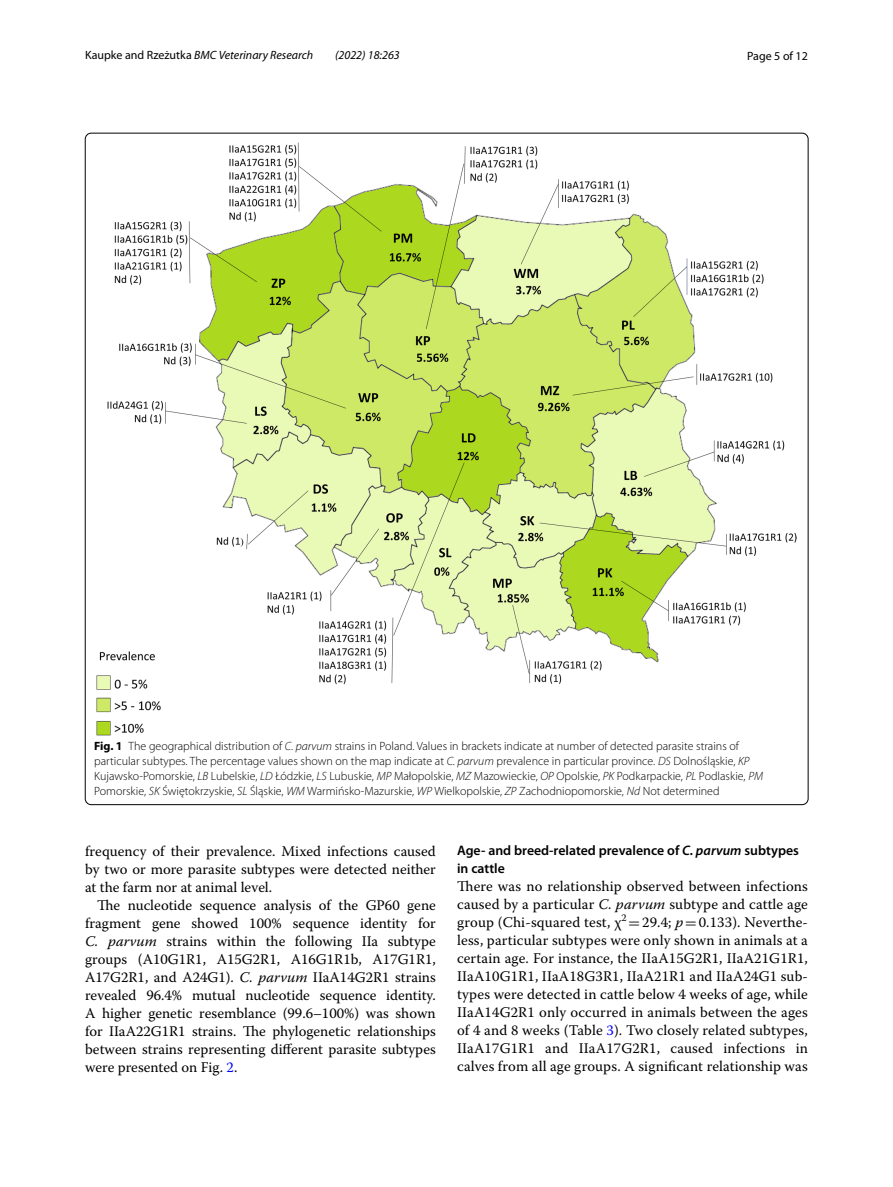
<style>
.page{position:relative;width:893px;height:1187px;background:#fff}
.page>*{position:absolute;margin:0;border:0;box-sizing:border-box;transform-origin:0 0}
.t1{font:14.7px/18px "Warnock Pro";color:#000;text-align:justify}
.t2{font:600 13.8px/18px "Myriad Pro";color:#000}
.t3{font:300 12px/15px "Myriad Pro";color:#000}
.t4{font:italic 12px "Myriad Pro";color:#000}
.t5{font:12px "Myriad Pro";color:#000}
.s1{font-style:normal}
.s2{font-weight:700}
.s3{font-style:italic}
.s4{color:#00f}
.s5{font-family:"MTSY"}
</style>
<div class="page">
<img style="left:96px;top:142px;width:701px;height:593px">
<p class="t4" style="left:85px;top:48px;width:230px"><span class="s1">Kaupke and Rzeżutka</span> BMC Veterinary Research</p>
<p class="t4" style="left:335px;top:48px;width:66px">(2022) 18:263</p>
<p class="t5" style="left:747px;top:48px;width:62px">Page 5 of 12</p>
<p class="t3" style="left:94px;top:739px;width:670px"><span class="s2">Fig. 1</span> The geographical distribution of <span class="s3">C. parvum</span> strains in Poland. Values in brackets indicate at number of detected parasite strains of particular subtypes. The percentage values shown on the map indicate at <span class="s3">C. parvum</span> prevalence in particular province. <span class="s3">DS</span> Dolnośląskie, <span class="s3">KP </span>Kujawsko-Pomorskie, <span class="s3">LB</span> Lubelskie, <span class="s3">LD</span> Łódzkie, <span class="s3">LS</span> Lubuskie, <span class="s3">MP</span> Małopolskie, <span class="s3">MZ</span> Mazowieckie, <span class="s3">OP</span> Opolskie, <span class="s3">PK</span> Podkarpackie, <span class="s3">PL</span> Podlaskie, <span class="s3">PM </span>Pomorskie, <span class="s3">SK</span> Świętokrzyskie, <span class="s3">SL</span> Śląskie, <span class="s3">WM</span> Warmińsko-Mazurskie, <span class="s3">WP</span> Wielkopolskie, <span class="s3">ZP</span> Zachodniopomorskie, <span class="s3">Nd</span> Not determined</p>
<p class="t1" style="left:85px;top:841px;width:352px">frequency of their prevalence. Mixed infections caused by two or more parasite subtypes were detected neither at the farm nor at animal level.</p>
<p class="t1" style="left:85px;top:895px;width:352px;text-indent:12px">The nucleotide sequence analysis of the GP60 gene fragment gene showed 100% sequence identity for <span class="s3">C. parvum</span> strains within the following IIa subtype groups (A10G1R1, A15G2R1, A16G1R1b, A17G1R1, A17G2R1, and A24G1). <span class="s3">C. parvum</span> IIaA14G2R1 strains revealed 96.4% mutual nucleotide sequence identity.<br>A higher genetic resemblance (99.6–100%) was shown for IIaA22G1R1 strains. The phylogenetic relationships between strains representing different parasite subtypes were presented on Fig. <span class="s4">2</span>.</p>
<p class="t2" style="left:457px;top:841px;width:343px">Age‑ and breed‑related prevalence of <span class="s3">C. parvum</span> subtypes in cattle</p>
<p class="t1" style="left:457px;top:877px;width:352px">There was no relationship observed between infections caused by a particular <span class="s3">C. parvum</span> subtype and cattle age group (Chi-squared test, χ<sup>2</sup> <span class="s5">=</span>29.4; <span class="s3">p</span><span class="s5">=</span>0.133). Neverthe&shy;less, particular subtypes were only shown in animals at a certain age. For instance, the IIaA15G2R1, IIaA21G1R1, IIaA10G1R1, IIaA18G3R1, IIaA21R1 and IIaA24G1 sub&shy;types were detected in cattle below 4 weeks of age, while IIaA14G2R1 only occurred in animals between the ages of 4 and 8 weeks (Table <span class="s4">3</span>). Two closely related subtypes, IIaA17G1R1 and IIaA17G2R1, caused infections in calves from all age groups. A significant relationship was</p>
</div>
